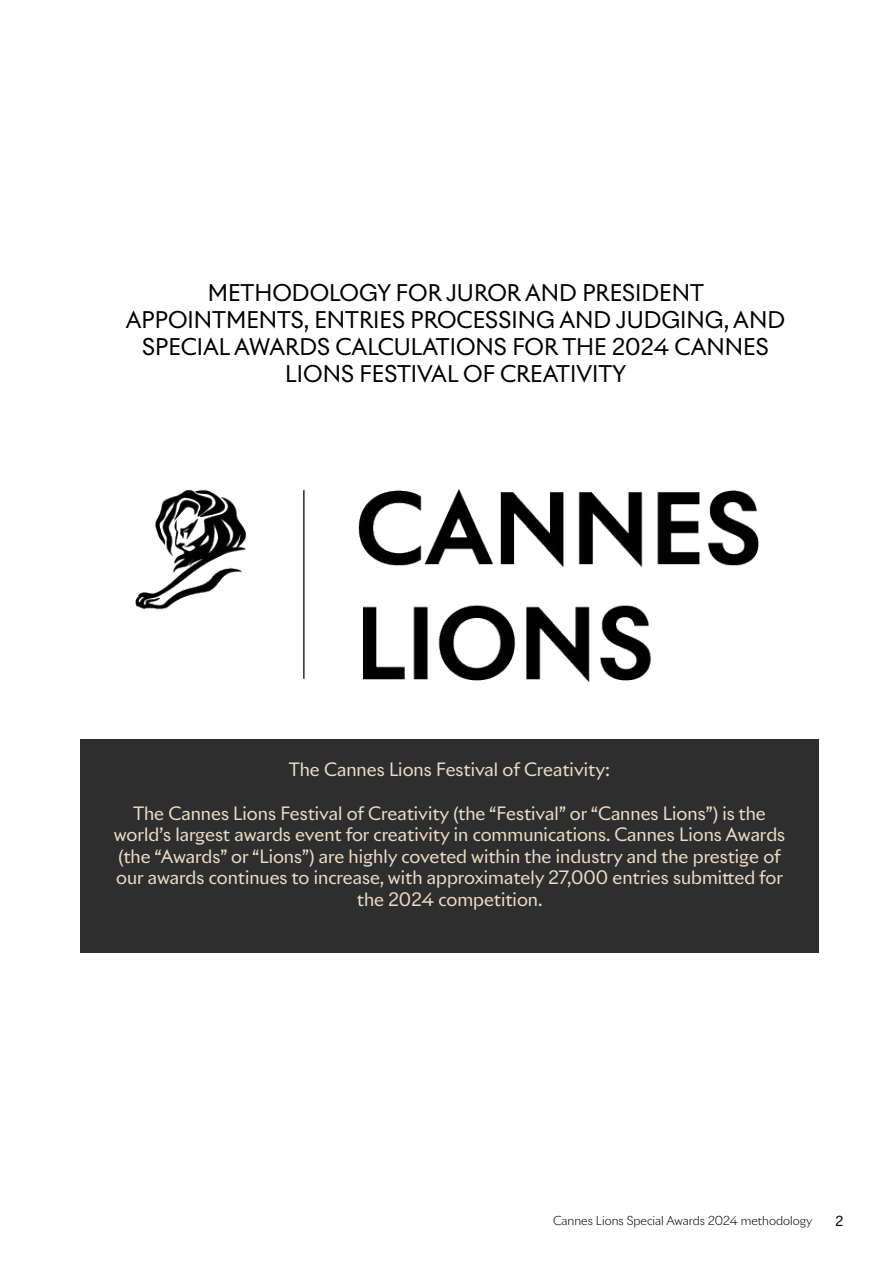
<style>
.page{position:relative;width:893px;height:1263px;background:#fff}
.page>*{position:absolute;margin:0;border:0;box-sizing:border-box;transform-origin:0 0}
.t1{font:22.5px/27px "Riviera Nights";color:#000;text-align:center}
.t2{font:18px/21.6px "Riviera Nights";color:#ecdcc4;text-align:center}
.t3{font:13.5px "Riviera Nights";color:#000}
.t4{font:300 12px "Riviera Nights";color:#000}
</style>
<div class="page">
<div style="left:80px;top:740px;width:738px;height:213px;background:#2e2e2e"></div>
<img style="left:80px;top:489px;width:737px;height:251px">
<p class="t1" style="left:126px;top:279px;width:661px">METHODOLOGY FOR JUROR AND PRESIDENT APPOINTMENTS, ENTRIES PROCESSING AND JUDGING, AND SPECIAL AWARDS CALCULATIONS FOR THE 2024 CANNES LIONS FESTIVAL OF CREATIVITY</p>
<p class="t2" style="left:289px;top:759px;width:323px">The Cannes Lions Festival of Creativity:</p>
<p class="t2" style="left:114px;top:802px;width:673px">The Cannes Lions Festival of Creativity (the “Festival” or “Cannes Lions”) is the world’s largest awards event for creativity in communications. Cannes Lions Awards (the “Awards” or “Lions”) are highly coveted within the industry and the prestige of our awards continues to increase, with approximately 27,000 entries submitted for the 2024 competition.</p>
<p class="t4" style="left:553px;top:1213px;width:261px">Cannes Lions Special Awards 2024 methodology</p>
<p class="t3" style="left:836px;top:1213px;width:9px">2</p>
</div>
